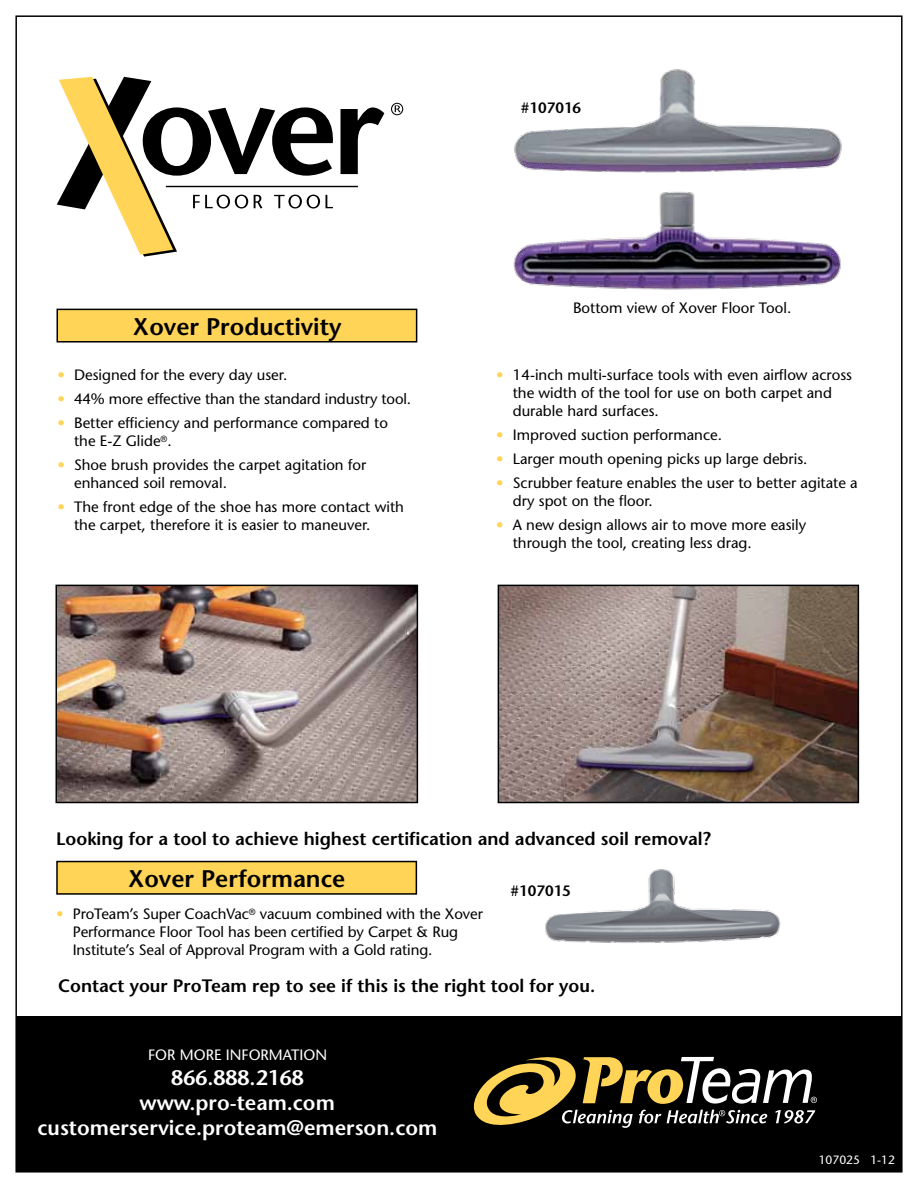
<style>
.page{position:relative;width:918px;height:1188px;background:#fff}
.page>*{position:absolute;margin:0;border:0;box-sizing:border-box;transform-origin:0 0}
.t1{font:600 24px "Stone Sans";color:#000}
.t2{font:600 21px/25.2px "Stone Sans";color:#fff;text-align:center}
.t3{font:600 18px "Stone Sans";color:#000}
.t4{font:15px/18px "Stone Sans";color:#000}
.t5{font:15px "Stone Sans";color:#fff}
.t6{font:600 15px "Stone Sans";color:#000}
.t7{font:12px "Stone Sans";color:#fff}
.s1{color:#ffd457}
</style>
<div class="page">
<img style="left:514px;top:69px;width:328px;height:104px">
<img style="left:501px;top:588px;width:355px;height:212px">
<div style="left:498px;top:585px;width:361px;height:218px;border:2px solid #000"></div>
<svg style="left:341px;top:107px;width:43px;height:67px"></svg>
<svg style="left:57px;top:77px;width:277px;height:180px"></svg>
<hr style="left:166px;top:186px;width:192px;height:1px;background:#000">
<svg style="left:391px;top:103px;width:12px;height:12px"></svg>
<div style="left:16px;top:1017px;width:886px;height:155px;background:#000"></div>
<svg style="left:474px;top:1057px;width:343px;height:71px"></svg>
<div style="left:57px;top:862px;width:359px;height:32px;background:#ffd457"></div>
<div style="left:56px;top:861px;width:361px;height:34px;border:2px solid #000"></div>
<div style="left:57px;top:309px;width:360px;height:33px;background:#ffd457"></div>
<div style="left:57px;top:309px;width:360px;height:34px;border:2px solid #000"></div>
<img style="left:545px;top:869px;width:236px;height:74px">
<img style="left:513px;top:191px;width:328px;height:99px">
<img style="left:59px;top:588px;width:356px;height:212px">
<div style="left:56px;top:585px;width:362px;height:218px;border:2px solid #000"></div>
<p class="t6" style="left:521px;top:99px;width:62px">#107016</p>
<h1 class="t1" style="left:133px;top:312px;width:210px">Xover Productivity</h1>
<p class="t4" style="left:58px;top:366px;width:231px"><span class="s1">•</span> Designed for the every day user.</p>
<p class="t4" style="left:58px;top:390px;width:355px"><span class="s1">•</span> 44% more effective than the standard industry tool.</p>
<p class="t4" style="left:74px;top:414px;width:315px;text-indent:-16px"><span class="s1">•</span> Better efficiency and performance compared to the E-Z Glide<sup>®</sup>.</p>
<p class="t4" style="left:74px;top:456px;width:294px;text-indent:-16px"><span class="s1">•</span> Shoe brush provides the carpet agitation for enhanced soil removal.</p>
<p class="t4" style="left:74px;top:498px;width:331px;text-indent:-16px"><span class="s1">•</span> The front edge of the shoe has more contact with the carpet, therefore it is easier to maneuver.</p>
<p class="t4" style="left:573px;top:299px;width:220px">Bottom view of Xover Floor Tool.</p>
<p class="t4" style="left:513px;top:366px;width:341px;text-indent:-16px"><span class="s1">•</span> 14-inch multi-surface tools with even airflow across the width of the tool for use on both carpet and durable hard surfaces.</p>
<p class="t4" style="left:496px;top:426px;width:227px"><span class="s1">•</span> Improved suction performance.</p>
<p class="t4" style="left:496px;top:450px;width:313px"><span class="s1">•</span> Larger mouth opening picks up large debris.</p>
<p class="t4" style="left:513px;top:474px;width:347px;text-indent:-16px"><span class="s1">•</span> Scrubber feature enables the user to better agitate a dry spot on the floor.</p>
<p class="t4" style="left:513px;top:516px;width:295px;text-indent:-16px"><span class="s1">•</span> A new design allows air to move more easily through the tool, creating less drag.</p>
<p class="t3" style="left:56px;top:828px;width:656px">Looking for a tool to achieve highest certification and advanced soil removal?</p>
<h1 class="t1" style="left:128px;top:864px;width:219px">Xover Performance</h1>
<p class="t4" style="left:73px;top:905px;width:412px;text-indent:-17px"><span class="s1">•</span> ProTeam’s Super CoachVac<sup>®</sup> vacuum combined with the Xover<br>Performance Floor Tool has been certified by Carpet &amp; Rug<br>Institute’s Seal of Approval Program with a Gold rating.</p>
<p class="t6" style="left:511px;top:881px;width:62px">#107015</p>
<p class="t3" style="left:58px;top:974px;width:539px">Contact your ProTeam rep to see if this is the right tool for you.</p>
<p class="t5" style="left:148px;top:1046px;width:181px">FOR MORE INFORMATION</p>
<h2 class="t2" style="left:38px;top:1065px;width:401px">866.888.2168<br>www.pro-team.com customerservice.proteam@emerson.com</h2>
<p class="t7" style="left:819px;top:1153px;width:78px">107025 1-12</p>
</div>
